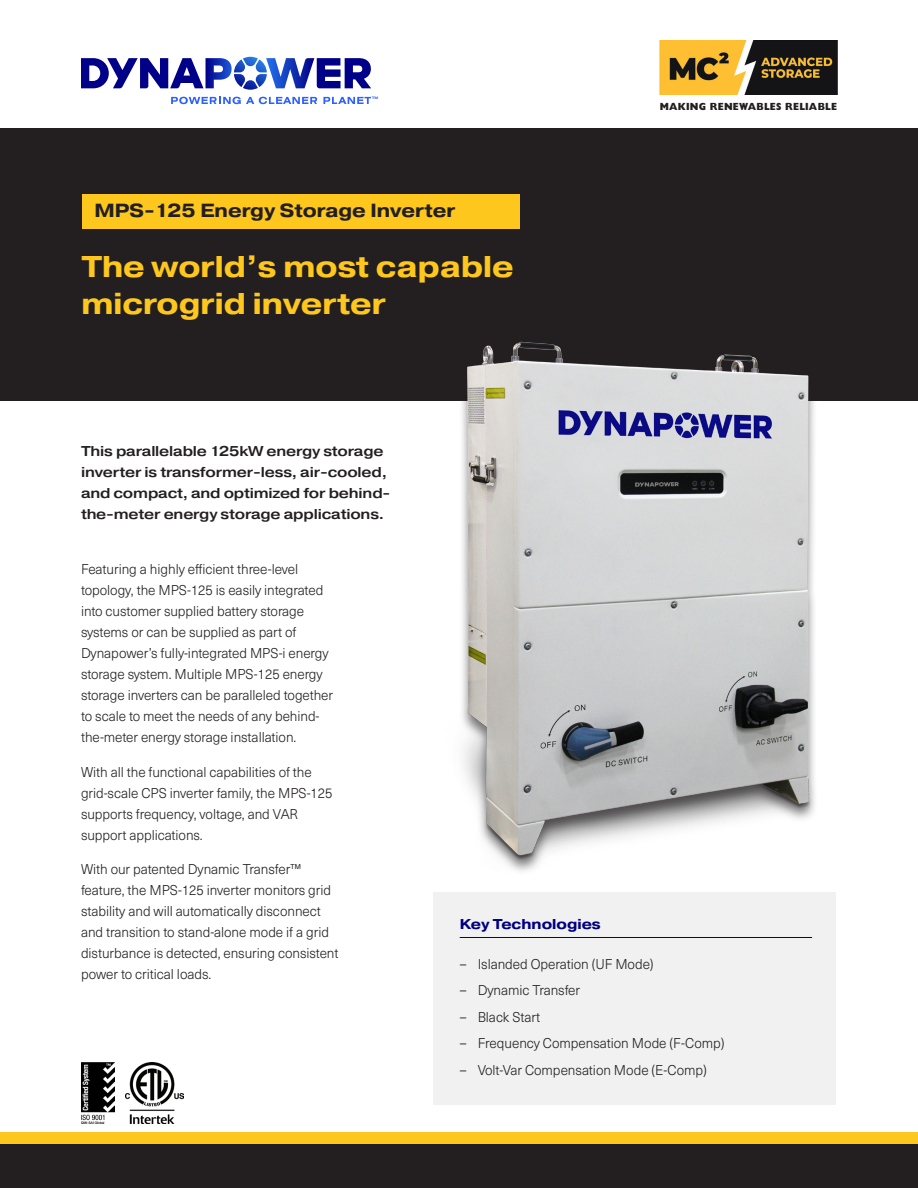
<style>
.page{position:relative;width:918px;height:1188px;background:#fff}
.page>*{position:absolute;margin:0;border:0;box-sizing:border-box;transform-origin:0 0}
.DP_Headline{font:700 30px/37.5px "Pragmatica Extended";color:#fec71d}
.DP_Product_Name_-_fr{font:700 19.05px "Pragmatica Extended";color:#231f20}
.DP_Body_Copy_-_intro{font:500 14.25px/21px "Pragmatica Extended";letter-spacing:-.01em;color:#231f20}
.DP_Subhead_with_line{font:700 14.25px "Pragmatica Extended";color:#000080}
.DP_Body_Copy_-_stand{font:300 13.95px/21px "Neue Haas Unica";letter-spacing:-.005em;color:#231f20}
.DP_Bullet_Copy{font:300 13.95px "Neue Haas Unica";letter-spacing:-.005em;color:#231f20}
.Chart_Head{font:800 10.35px "Gill Sans";letter-spacing:.03em;color:#231f20;scale:.9 1}
.t1{font:700 expanded 3.45px "Swiss 721 BT";color:#2d5fff}
</style>
<div class="page">
<div style="left:0;top:128px;width:918px;height:273px;background:#231f20"></div>
<div style="left:82px;top:194px;width:437px;height:35px;background:#fec71d"></div>
<div style="left:433px;top:892px;width:403px;height:213px;background:#f1f1f1"></div>
<hr style="left:460px;top:937px;width:352px;height:1px;background:#000080">
<img style="left:462px;top:341px;width:353px;height:530px">
<img style="left:125px;top:1063px;width:58px;height:61px">
<img style="left:81px;top:1063px;width:33px;height:61px">
<svg style="left:323px;top:97px;width:48px;height:7px"></svg>
<svg style="left:171px;top:97px;width:146px;height:7px"></svg>
<svg style="left:81px;top:57px;width:290px;height:33px"></svg>
<img style="left:660px;top:40px;width:177px;height:55px">
<div style="left:1px;top:1133px;width:917px;height:12px;background:#fec71d"></div>
<div style="left:1px;top:1145px;width:917px;height:43px;background:#231f20"></div>
<p class="t1" style="left:372px;top:96px;width:7px">TM</p>
<p class="DP_Product_Name_-_fr" style="left:95px;top:198px;width:362px">MPS-125 Energy Storage Inverter</p>
<p class="DP_Headline" style="left:81px;top:247px;width:434px">The world’s most capable microgrid inverter</p>
<p class="DP_Body_Copy_-_intro" style="left:81px;top:441px;width:311px">This parallelable 125kW energy storage inverter is transformer-less, air-cooled, and compact, and optimized for behind&shy;the-meter energy storage applications.</p>
<p class="Chart_Head" style="left:660px;top:101px;width:198px">MAKING RENEWABLES RELIABLE</p>
<p class="DP_Body_Copy_-_stand" style="left:81px;top:558px;width:254px">Featuring a highly efficient three-level topology, the MPS-125 is easily integrated into customer supplied battery storage systems or can be supplied as part of Dynapower’s fully-integrated MPS-i energy storage system. Multiple MPS-125 energy storage inverters can be paralleled together to scale to meet the needs of any behind&shy;the-meter energy storage installation.</p>
<p class="DP_Body_Copy_-_stand" style="left:81px;top:761px;width:253px">With all the functional capabilities of the grid-scale CPS inverter family, the MPS-125 supports frequency, voltage, and VAR support applications.</p>
<p class="DP_Body_Copy_-_stand" style="left:81px;top:858px;width:259px">With our patented Dynamic Transfer™ feature, the MPS-125 inverter monitors grid stability and will automatically disconnect and transition to stand-alone mode if a grid disturbance is detected, ensuring consistent power to critical loads.</p>
<p class="DP_Subhead_with_line" style="left:460px;top:915px;width:143px">Key Technologies</p>
<p class="DP_Bullet_Copy" style="left:460px;top:954px;width:195px">– Islanded Operation (UF Mode)</p>
<p class="DP_Bullet_Copy" style="left:460px;top:980px;width:122px">– Dynamic Transfer</p>
<p class="DP_Bullet_Copy" style="left:460px;top:1007px;width:82px">– Black Start</p>
<p class="DP_Bullet_Copy" style="left:460px;top:1033px;width:266px">– Frequency Compensation Mode (F-Comp)</p>
<p class="DP_Bullet_Copy" style="left:460px;top:1059px;width:249px">– Volt-Var Compensation Mode (E-Comp)</p>
</div>
